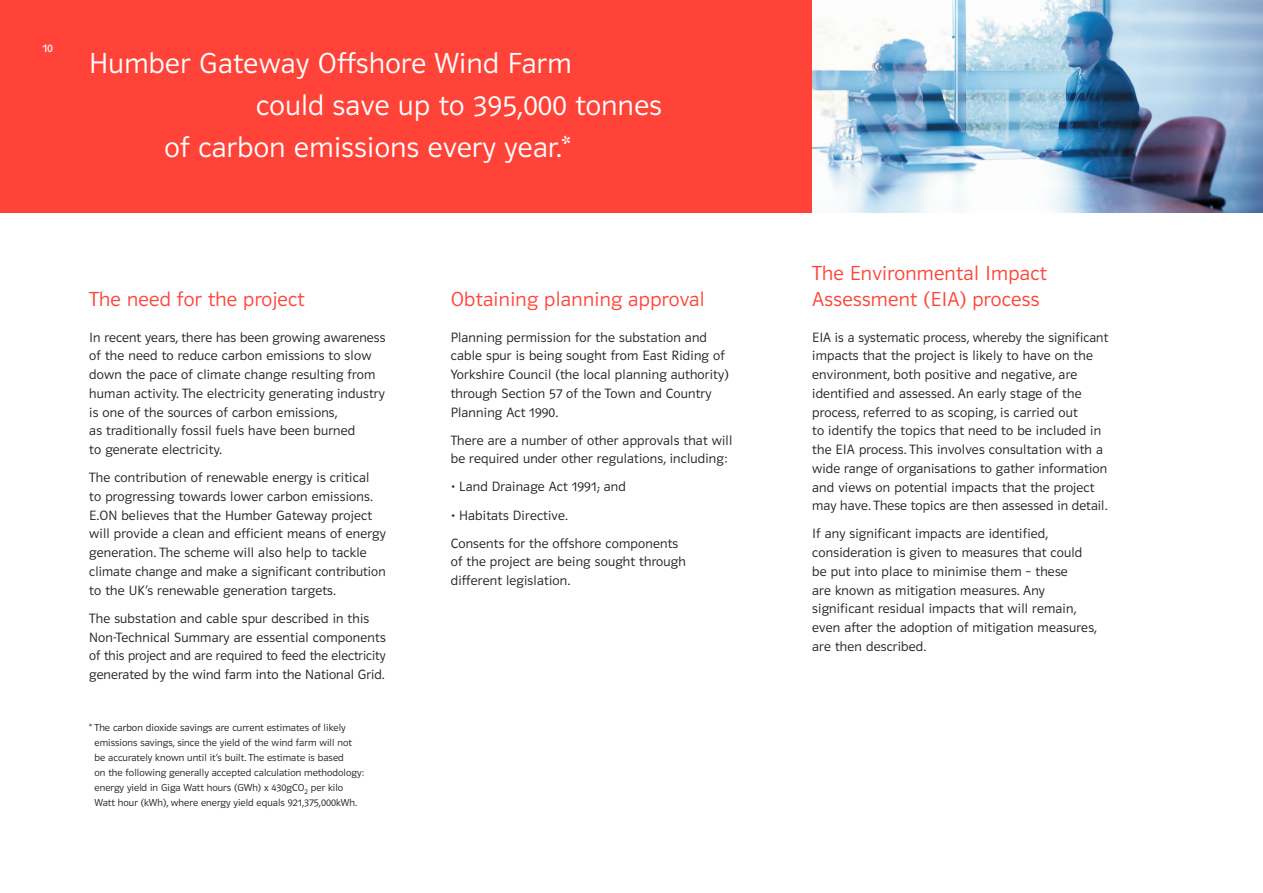
<style>
.page{position:relative;width:1263px;height:893px;background:#fff}
.page>*{position:absolute;margin:0;border:0;box-sizing:border-box;transform-origin:0 0}
.t1{font:30px "Polo 11 K Leicht";letter-spacing:.015em;color:#fff}
.t2{font:21px/25.5px "Polo 22 K Leicht";letter-spacing:.015em;color:#ff4338}
.t3{font:13.95px/18.8px "Polo 11 K Leicht";letter-spacing:.015em;color:#231f20}
.t4{font:12px "Polo 11 K Buch";color:#fff}
.t5{font:10.5px/15px "Polo 11 K Leicht";letter-spacing:.005em;color:#231f20}
</style>
<div class="page">
<div style="left:0;top:0;width:1263px;height:213px;background:#ff4338"></div>
<img style="left:813px;top:0;width:450px;height:213px">
<p class="t4" style="left:43px;top:44px;width:12px">10</p>
<h1 class="t1" style="left:89px;top:52px;width:484px">Humber Gateway Offshore Wind Farm</h1>
<h1 class="t1" style="left:256px;top:94px;width:407px">could save up to 395,000 tonnes</h1>
<h1 class="t1" style="left:164px;top:136px;width:407px">of carbon emissions every year.*</h1>
<h2 class="t2" style="left:89px;top:288px;width:217px">The need for the project</h2>
<p class="t3" style="left:89px;top:329px;width:298px">In recent years, there has been growing awareness of the need to reduce carbon emissions to slow down the pace of climate change resulting from human activity. The electricity generating industry is one of the sources of carbon emissions,<br>as traditionally fossil fuels have been burned<br>to generate electricity.</p>
<p class="t3" style="left:89px;top:469px;width:298px">The contribution of renewable energy is critical<br>to progressing towards lower carbon emissions.<br>E.ON believes that the Humber Gateway project will provide a clean and efficient means of energy generation. The scheme will also help to tackle climate change and make a significant contribution to the UK’s renewable generation targets.</p>
<p class="t3" style="left:89px;top:610px;width:298px">The substation and cable spur described in this Non-Technical Summary are essential components of this project and are required to feed the electricity generated by the wind farm into the National Grid.</p>
<p class="t5" style="left:95px;top:721px;width:271px;text-indent:-5px">* The carbon dioxide savings are current estimates of likely emissions savings, since the yield of the wind farm will not be accurately known until it’s built. The estimate is based<br>on the following generally accepted calculation methodology: energy yield in Giga Watt hours (GWh) x 430gCO<sub>2</sub> per kilo Watt hour (kWh), where energy yield equals 921,375,000kWh.</p>
<h2 class="t2" style="left:451px;top:288px;width:256px">Obtaining planning approval</h2>
<p class="t3" style="left:451px;top:329px;width:279px">Planning permission for the substation and cable spur is being sought from East Riding of Yorkshire Council (the local planning authority) through Section 57 of the Town and Country Planning Act 1990.</p>
<p class="t3" style="left:451px;top:432px;width:283px">There are a number of other approvals that will be required under other regulations, including:</p>
<p class="t3" style="left:451px;top:479px;width:177px">• Land Drainage Act 1991; and</p>
<p class="t3" style="left:451px;top:502px;width:229px;line-height:28px">• Habitats Directive.<br>Consents for the offshore components</p>
<p class="t3" style="left:451px;top:554px;width:237px">of the project are being sought through different legislation.</p>
<h2 class="t2" style="left:812px;top:262px;width:236px">The Environmental Impact<br>Assessment (EIA) process</h2>
<p class="t3" style="left:812px;top:329px;width:297px">EIA is a systematic process, whereby the significant impacts that the project is likely to have on the environment, both positive and negative, are identified and assessed. An early stage of the process, referred to as scoping, is carried out<br>to identify the topics that need to be included in the EIA process. This involves consultation with a wide range of organisations to gather information and views on potential impacts that the project may have. These topics are then assessed in detail.</p>
<p class="t3" style="left:812px;top:525px;width:286px">If any significant impacts are identified, consideration is given to measures that could be put into place to minimise them – these<br>are known as mitigation measures. Any significant residual impacts that will remain, even after the adoption of mitigation measures, are then described.</p>
</div>
